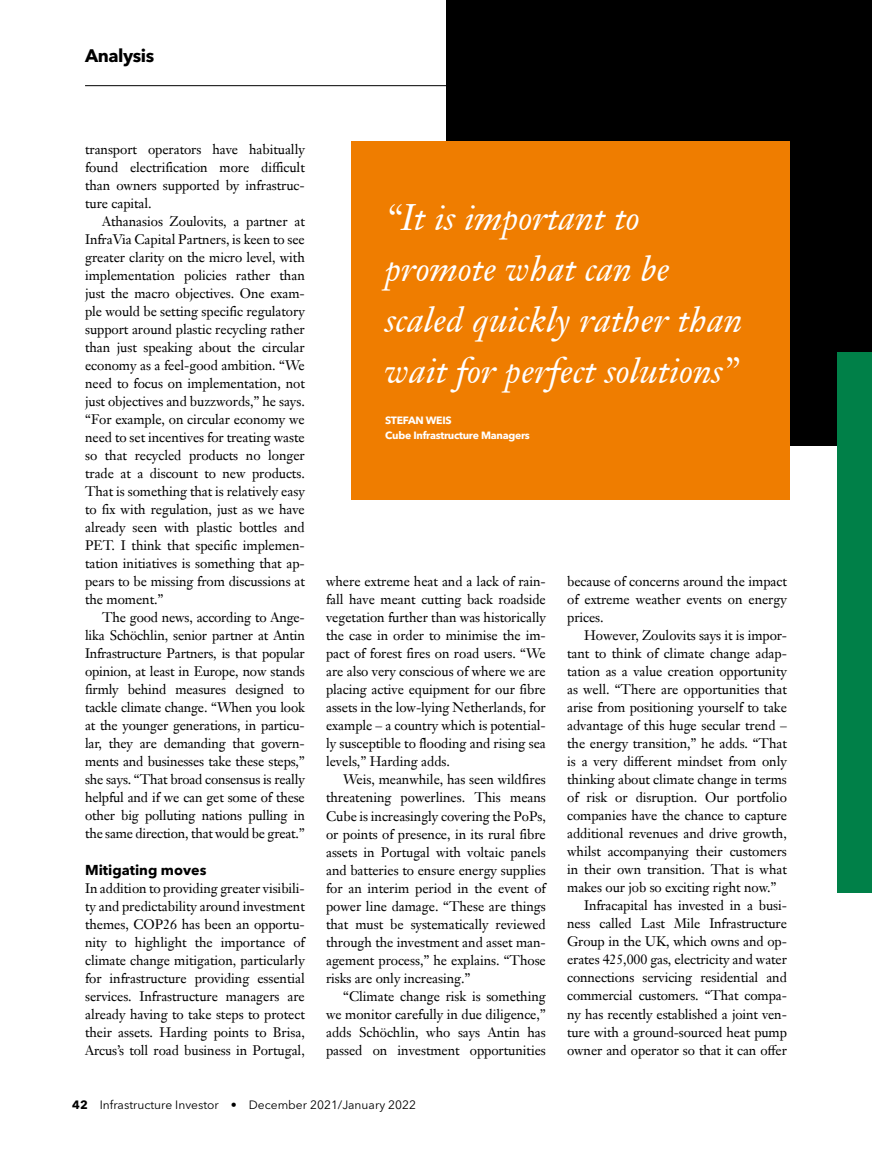
<style>
.page{position:relative;width:872px;height:1149px;background:#fff}
.page>*{position:absolute;margin:0;border:0;box-sizing:border-box;transform-origin:0 0}
.t1{font:italic 36px/51px "Janson Text LT Pro";color:#fff}
.t2{font:700 18px "Avenir Next LT Pro";letter-spacing:-.025em;color:#000}
.t3{font:700 14.25px "Avenir Next LT Pro";color:#000}
.t4{font:13.5px/18px "Janson Text LT Pro";letter-spacing:-.005em;color:#000;text-align:justify}
.t5{font:12px "Avenir Next LT Pro";color:#000}
.t6{font:700 10.5px/15px "Avenir Next LT Pro";letter-spacing:-.025em;color:#fff}
.s1{font-weight:700}
</style>
<div class="page">
<hr style="left:85px;top:85px;width:787px;height:1px;background:#000">
<div style="left:446px;top:0;width:426px;height:445px;background:#000"></div>
<div style="left:351px;top:141px;width:438px;height:359px;background:#ef7d00"></div>
<div style="left:837px;top:352px;width:35px;height:540px;background:#008048"></div>
<h2 class="t2" style="left:85px;top:45px;width:71px">Analysis</h2>
<p class="t4" style="left:85px;top:140px;width:221px">transport operators have habitually found electrification more difficult than owners supported by infrastruc&shy;ture capital.</p>
<p class="t4" style="left:85px;top:212px;width:221px;text-indent:17px">Athanasios Zoulovits, a partner at InfraVia Capital Partners, is keen to see greater clarity on the micro level, with implementation policies rather than just the macro objectives. One exam&shy;ple would be setting specific regulatory support around plastic recycling rather than just speaking about the circular economy as a feel-good ambition. “We need to focus on implementation, not just objectives and buzzwords,” he says. “For example, on circular economy we need to set incentives for treating waste so that recycled products no longer trade at a discount to new products.<br>That is something that is relatively easy to fix with regulation, just as we have already seen with plastic bottles and PET. I think that specific implemen&shy;tation initiatives is something that ap&shy;pears to be missing from discussions at the moment.”</p>
<p class="t4" style="left:85px;top:608px;width:221px;text-indent:17px">The good news, according to Ange&shy;lika Schöchlin, senior partner at Antin Infrastructure Partners, is that popular opinion, at least in Europe, now stands firmly behind measures designed to tackle climate change. “When you look at the younger generations, in particu&shy;lar, they are demanding that govern&shy;ments and businesses take these steps,” she says. “That broad consensus is really helpful and if we can get some of these other big polluting nations pulling in the same direction, that would be great.”</p>
<p class="t3" style="left:85px;top:860px;width:123px">Mitigating moves</p>
<p class="t4" style="left:85px;top:878px;width:221px">In addition to providing greater visibili&shy;ty and predictability around investment themes, COP26 has been an opportu&shy;nity to highlight the importance of climate change mitigation, particularly for infrastructure providing essential services. Infrastructure managers are already having to take steps to protect their assets. Harding points to Brisa, Arcus’s toll road business in Portugal,</p>
<h1 class="t1" style="left:385px;top:192px;width:359px">“It is important to promote what can be scaled quickly rather than wait for perfect solutions”</h1>
<p class="t6" style="left:385px;top:412px;width:146px">STEFAN WEIS<br>Cube Infrastructure Managers</p>
<p class="t4" style="left:326px;top:572px;width:221px">where extreme heat and a lack of rain&shy;fall have meant cutting back roadside vegetation further than was historically the case in order to minimise the im&shy;pact of forest fires on road users. “We are also very conscious of where we are placing active equipment for our fibre assets in the low-lying Netherlands, for example – a country which is potential&shy;ly susceptible to flooding and rising sea levels,” Harding adds.</p>
<p class="t4" style="left:326px;top:770px;width:221px;text-indent:17px">Weis, meanwhile, has seen wildfires threatening powerlines. This means Cube is increasingly covering the PoPs, or points of presence, in its rural fibre assets in Portugal with voltaic panels and batteries to ensure energy supplies for an interim period in the event of power line damage. “These are things that must be systematically reviewed through the investment and asset man&shy;agement process,” he explains. “Those risks are only increasing.”</p>
<p class="t4" style="left:326px;top:986px;width:221px;text-indent:17px">“Climate change risk is something we monitor carefully in due diligence,” adds Schöchlin, who says Antin has passed on investment opportunities</p>
<p class="t4" style="left:567px;top:572px;width:221px">because of concerns around the impact of extreme weather events on energy prices.</p>
<p class="t4" style="left:584px;top:626px;width:204px">However, Zoulovits says it is impor-</p>
<p class="t4" style="left:567px;top:644px;width:221px">tant to think of climate change adap-</p>
<p class="t4" style="left:567px;top:662px;width:221px">tation as a value creation opportunity</p>
<p class="t4" style="left:567px;top:680px;width:221px">as well. “There are opportunities that</p>
<p class="t4" style="left:567px;top:698px;width:221px">arise from positioning yourself to take</p>
<p class="t4" style="left:567px;top:716px;width:221px">advantage of this huge secular trend –</p>
<p class="t4" style="left:567px;top:734px;width:221px">the energy transition,” he adds. “That</p>
<p class="t4" style="left:567px;top:752px;width:221px">is a very different mindset from only</p>
<p class="t4" style="left:567px;top:770px;width:221px">thinking about climate change in terms</p>
<p class="t4" style="left:567px;top:788px;width:221px">of risk or disruption. Our portfolio</p>
<p class="t4" style="left:567px;top:806px;width:221px">companies have the chance to capture</p>
<p class="t4" style="left:567px;top:824px;width:221px">additional revenues and drive growth,</p>
<p class="t4" style="left:567px;top:842px;width:221px">whilst accompanying their customers</p>
<p class="t4" style="left:567px;top:860px;width:221px">in their own transition. That is what</p>
<p class="t4" style="left:567px;top:878px;width:211px">makes our job so exciting right now.”</p>
<p class="t4" style="left:584px;top:896px;width:204px">Infracapital has invested in a busi-</p>
<p class="t4" style="left:567px;top:914px;width:221px">ness called Last Mile Infrastructure</p>
<p class="t4" style="left:567px;top:932px;width:221px">Group in the UK, which owns and op-</p>
<p class="t4" style="left:567px;top:950px;width:221px">erates 425,000 gas, electricity and water</p>
<p class="t4" style="left:567px;top:968px;width:221px">connections servicing residential and</p>
<p class="t4" style="left:567px;top:986px;width:221px">commercial customers. “That compa-</p>
<p class="t4" style="left:567px;top:1004px;width:221px">ny has recently established a joint ven-</p>
<p class="t4" style="left:567px;top:1022px;width:221px">ture with a ground-sourced heat pump</p>
<p class="t4" style="left:567px;top:1040px;width:221px">owner and operator so that it can offer</p>
<p class="t5" style="left:72px;top:1097px;width:345px"><span class="s1">42</span> Infrastructure Investor • December 2021/January 2022</p>
</div>
